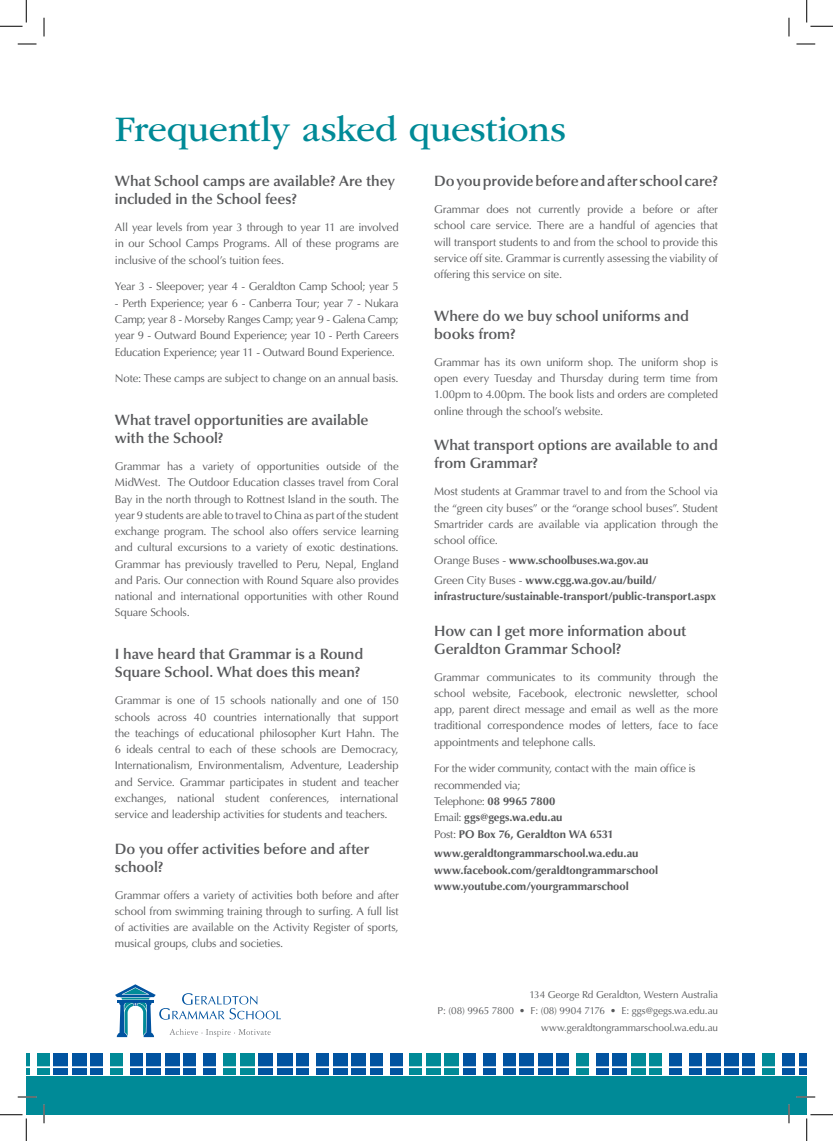
<style>
.page{position:relative;width:833px;height:1141px;background:#fff}
.page>*{position:absolute;margin:0;border:0;box-sizing:border-box;transform-origin:0 0}
.t1{font:37.5px "ITC Garamond Std";letter-spacing:-.01em;color:#008a97}
.t2{font:600 15px/18px "Optima LT Std";letter-spacing:-.01em;color:#57585a}
.t3{font:11.25px/16.2px "Optima LT Std";letter-spacing:-.02em;color:#57585a;text-align:justify}
.t4{font:700 11.25px/16.2px "Optima LT Std";color:#57585a}
.t5{font:10px/16.2px "Optima LT Std";letter-spacing:-.01em;color:#57585a;text-align:right}
.s1{font-weight:400}
.s2{font-weight:700}
</style>
<div class="page">
<svg style="left:115px;top:984px;width:166px;height:52px"></svg>
<div style="left:26px;top:1075px;width:780px;height:39px;background:#008a97"></div>
<div style="left:409px;top:1052px;width:13px;height:22px;background:#008a97"></div>
<div style="left:239px;top:1052px;width:15px;height:22px;background:#008a97"></div>
<div style="left:258px;top:1052px;width:15px;height:22px;background:#0153a0"></div>
<div style="left:183px;top:1052px;width:13px;height:22px;background:#0153a0"></div>
<div style="left:277px;top:1052px;width:15px;height:22px;background:#0153a0"></div>
<div style="left:203px;top:1052px;width:13px;height:22px;background:#0153a0"></div>
<div style="left:165px;top:1052px;width:14px;height:22px;background:#0153a0"></div>
<div style="left:389px;top:1052px;width:13px;height:22px;background:#0153a0"></div>
<div style="left:370px;top:1052px;width:12px;height:22px;background:#0153a0"></div>
<div style="left:296px;top:1052px;width:13px;height:22px;background:#0153a0"></div>
<div style="left:316px;top:1052px;width:13px;height:22px;background:#0153a0"></div>
<div style="left:333px;top:1052px;width:14px;height:22px;background:#0153a0"></div>
<div style="left:223px;top:1052px;width:12px;height:22px;background:#008a97"></div>
<div style="left:146px;top:1052px;width:15px;height:22px;background:#0153a0"></div>
<hr style="left:26px;top:1052px;width:3px;height:22px;background:#008a97">
<div style="left:90px;top:1052px;width:13px;height:22px;background:#0153a0"></div>
<div style="left:110px;top:1052px;width:13px;height:22px;background:#008a97"></div>
<div style="left:130px;top:1052px;width:12px;height:22px;background:#0153a0"></div>
<div style="left:37px;top:1052px;width:12px;height:22px;background:#008a97"></div>
<div style="left:72px;top:1052px;width:14px;height:22px;background:#0153a0"></div>
<div style="left:53px;top:1052px;width:15px;height:22px;background:#0153a0"></div>
<div style="left:351px;top:1052px;width:15px;height:22px;background:#0153a0"></div>
<div style="left:742px;top:1052px;width:12px;height:22px;background:#0153a0"></div>
<div style="left:762px;top:1052px;width:12px;height:22px;background:#008a97"></div>
<div style="left:782px;top:1052px;width:12px;height:22px;background:#0153a0"></div>
<div style="left:798px;top:1052px;width:8px;height:22px;background:#0153a0"></div>
<div style="left:723px;top:1052px;width:15px;height:22px;background:#0153a0"></div>
<div style="left:705px;top:1052px;width:14px;height:22px;background:#0153a0"></div>
<div style="left:426px;top:1052px;width:14px;height:22px;background:#008a97"></div>
<div style="left:689px;top:1052px;width:12px;height:22px;background:#0153a0"></div>
<div style="left:502px;top:1052px;width:13px;height:22px;background:#0153a0"></div>
<div style="left:483px;top:1052px;width:12px;height:22px;background:#0153a0"></div>
<div style="left:519px;top:1052px;width:14px;height:22px;background:#0153a0"></div>
<div style="left:463px;top:1052px;width:12px;height:22px;background:#0153a0"></div>
<div style="left:537px;top:1052px;width:15px;height:22px;background:#0153a0"></div>
<div style="left:444px;top:1052px;width:15px;height:22px;background:#008a97"></div>
<div style="left:576px;top:1052px;width:12px;height:22px;background:#008a97"></div>
<div style="left:556px;top:1052px;width:12px;height:22px;background:#0153a0"></div>
<div style="left:612px;top:1052px;width:14px;height:22px;background:#0153a0"></div>
<div style="left:649px;top:1052px;width:12px;height:22px;background:#008a97"></div>
<div style="left:630px;top:1052px;width:15px;height:22px;background:#008a97"></div>
<div style="left:669px;top:1052px;width:12px;height:22px;background:#0153a0"></div>
<div style="left:596px;top:1052px;width:12px;height:22px;background:#0153a0"></div>
<hr style="left:26px;top:1066px;width:780px;height:1px;background:#fff">
<svg style="left:18px;top:43px;width:18px;height:2px"></svg>
<svg style="left:796px;top:43px;width:18px;height:2px"></svg>
<svg style="left:18px;top:1096px;width:18px;height:1px"></svg>
<svg style="left:796px;top:1096px;width:18px;height:1px"></svg>
<svg style="left:43px;top:18px;width:2px;height:18px"></svg>
<svg style="left:43px;top:1104px;width:2px;height:19px"></svg>
<svg style="left:788px;top:18px;width:1px;height:18px"></svg>
<svg style="left:787px;top:1104px;width:2px;height:19px"></svg>
<svg style="left:0;top:0;width:27px;height:27px"></svg>
<svg style="left:0;top:1114px;width:27px;height:26px"></svg>
<svg style="left:806px;top:0;width:26px;height:27px"></svg>
<svg style="left:806px;top:1114px;width:26px;height:26px"></svg>
<h1 class="t1" style="left:115px;top:109px;width:452px">Frequently asked questions</h1>
<h2 class="t2" style="left:115px;top:172px;width:281px">What School camps are available? Are they included in the School fees?</h2>
<p class="t3" style="left:115px;top:219px;width:285px">All year levels from year 3 through to year 11 are involved in our School Camps Programs. All of these programs are inclusive of the school’s tuition fees.</p>
<p class="t3" style="left:115px;top:279px;width:285px">Year 3 - Sleepover; year 4 - Geraldton Camp School; year 5</p>
<p class="t3" style="left:115px;top:295px;width:285px">- Perth Experience; year 6 - Canberra Tour; year 7 - Nukara Camp; year 8 - Morseby Ranges Camp; year 9 - Galena Camp; year 9 - Outward Bound Experience; year 10 - Perth Careers Education Experience; year 11 - Outward Bound Experience.</p>
<p class="t3" style="left:115px;top:370px;width:285px">Note: These camps are subject to change on an annual basis.</p>
<h2 class="t2" style="left:115px;top:411px;width:255px">What travel opportunities are available with the School?</h2>
<p class="t3" style="left:115px;top:458px;width:285px">Grammar has a variety of opportunities outside of the MidWest. The Outdoor Education classes travel from Coral Bay in the north through to Rottnest Island in the south. The year 9 students are able to travel to China as part of the student exchange program. The school also offers service learning and cultural excursions to a variety of exotic destinations.<br>Grammar has previously travelled to Peru, Nepal, England and Paris. Our connection with Round Square also provides national and international opportunities with other Round Square Schools.</p>
<h2 class="t2" style="left:115px;top:645px;width:250px">I have heard that Grammar is a Round<br>Square School. What does this mean?</h2>
<p class="t3" style="left:115px;top:692px;width:285px">Grammar is one of 15 schools nationally and one of 150 schools across 40 countries internationally that support the teachings of educational philosopher Kurt Hahn. The 6 ideals central to each of these schools are Democracy, Internationalism, Environmentalism, Adventure, Leadership and Service. Grammar participates in student and teacher exchanges, national student conferences, international service and leadership activities for students and teachers.</p>
<h2 class="t2" style="left:115px;top:839px;width:256px">Do you offer activities before and after school?</h2>
<p class="t3" style="left:115px;top:886px;width:285px">Grammar offers a variety of activities both before and after school from swimming training through to surfing. A full list of activities are available on the Activity Register of sports, musical groups, clubs and societies.</p>
<h2 class="t2" style="left:434px;top:172px;width:285px">Do you provide before and after school care?</h2>
<p class="t3" style="left:434px;top:201px;width:285px">Grammar does not currently provide a before or after school care service. There are a handful of agencies that will transport students to and from the school to provide this service off site. Grammar is currently assessing the viability of offering this service on site.</p>
<h2 class="t2" style="left:434px;top:307px;width:256px">Where do we buy school uniforms and books from?</h2>
<p class="t3" style="left:434px;top:354px;width:285px">Grammar has its own uniform shop. The uniform shop is open every Tuesday and Thursday during term time from 1.00pm to 4.00pm. The book lists and orders are completed online through the school’s website.</p>
<h2 class="t2" style="left:434px;top:436px;width:285px">What transport options are available to and from Grammar?</h2>
<p class="t3" style="left:434px;top:483px;width:285px">Most students at Grammar travel to and from the School via the “green city buses” or the “orange school buses”. Student Smartrider cards are available via application through the school office.</p>
<p class="t4" style="left:434px;top:550px;width:223px;line-height:19.8px"><span class="s1">Orange Buses -</span> www.schoolbuses.wa.gov.au<br><span class="s1">Green City Buses -</span> www.cgg.wa.gov.au/build/</p>
<p class="t4" style="left:434px;top:588px;width:283px">infrastructure/sustainable-transport/public-transport.aspx</p>
<h2 class="t2" style="left:434px;top:621px;width:253px">How can I get more information about<br>Geraldton Grammar School?</h2>
<p class="t3" style="left:434px;top:668px;width:285px">Grammar communicates to its community through the school website, Facebook, electronic newsletter, school app, parent direct message and email as well as the more traditional correspondence modes of letters, face to face appointments and telephone calls.</p>
<p class="t3" style="left:434px;top:760px;width:263px;text-align:left">For the wider community, contact with the main office is recommended via;<br>Telephone: <span class="s2">08 9965 7800<br></span>Email: <span class="s2">ggs@gegs.wa.edu.au<br></span>Post: <span class="s2">PO Box 76, Geraldton WA 6531</span></p>
<p class="t4" style="left:434px;top:845px;width:225px">www.geraldtongrammarschool.wa.edu.au www.facebook.com/geraldtongrammarschool www.youtube.com/yourgrammarschool</p>
<p class="t5" style="left:437px;top:986px;width:282px">134 George Rd Geraldton, Western Australia<br>P: (08) 9965 7800 • F: (08) 9904 7176 • E: ggs@gegs.wa.edu.au www.geraldtongrammarschool.wa.edu.au</p>
</div>
